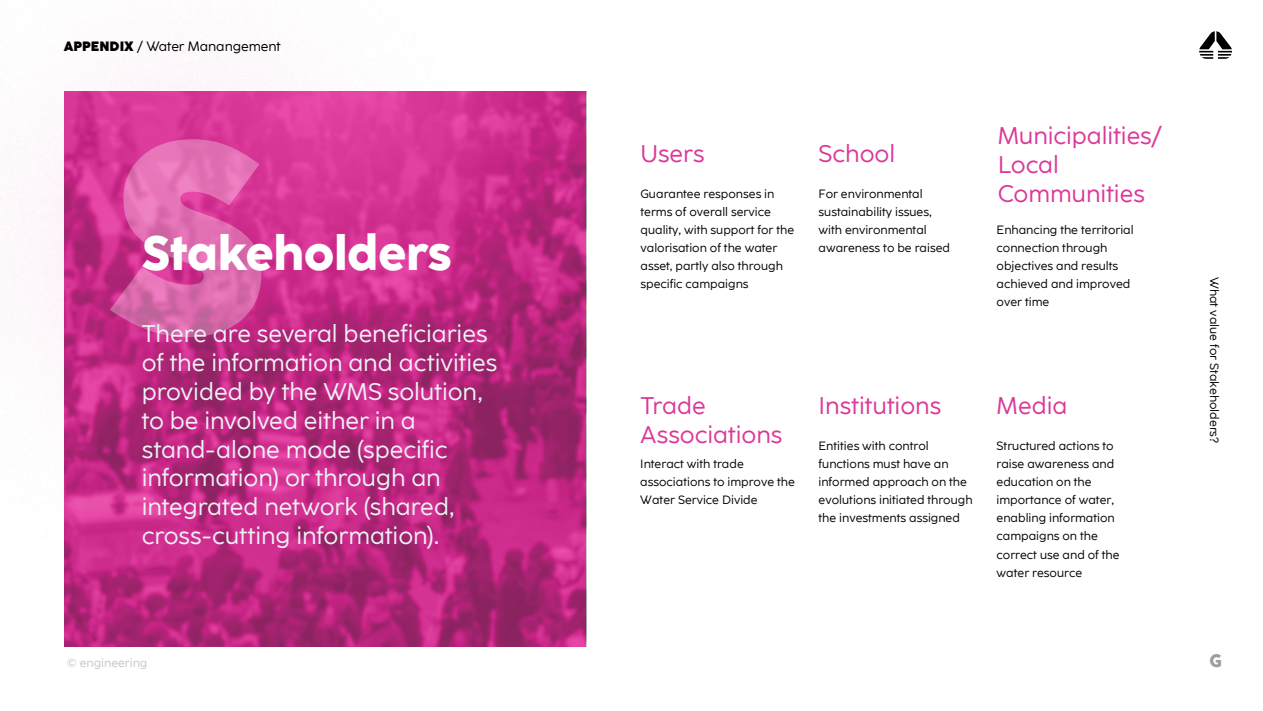
<style>
.page{position:relative;width:1263px;height:711px;background:#fff}
.page>*{position:absolute;margin:0;border:0;box-sizing:border-box;transform-origin:0 0}
.t1{font:800 270px "Coco Eng";color:#fff}
.t2{font:800 48px "Coco Eng";letter-spacing:-.005em;color:#fff}
.t3{font:24px/28.8px "Coco Eng";color:#eef1f5}
.t4{font:24px/28.8px "Coco Eng";color:#db3999}
.t5{font:800 18px "Coco Eng";color:#9d9d9c}
.t6{font:13.5px "Coco Eng";color:#000}
.t7{font:12px/18px "Coco Eng";color:#000}
.t8{font:12px "Coco Eng";color:#c6c6c6}
.s1{font-weight:800}
</style>
<div class="page">
<img style="left:65px;top:91px;width:521px;height:555px">
<div style="left:0;top:0;width:500px;height:576px;background:#db3999;opacity:.75"></div>
<svg style="left:1199px;top:31px;width:33px;height:28px"></svg>
<p class="t6" style="left:64px;top:38px;width:218px"><span class="s1">APPENDIX</span> / Water Manangement</p>
<h1 class="t1" style="left:107px;top:37px;width:165px">S</h1>
<h2 class="t2" style="left:142px;top:219px;width:311px">Stakeholders</h2>
<p class="t3" style="left:142px;top:318px;width:357px">There are several beneficiaries of the information and activities provided by the WMS solution, to be involved either in a stand-alone mode (specific information) or through an integrated network (shared, cross-cutting information).</p>
<p class="t8" style="left:67px;top:654px;width:82px">© engineering</p>
<h3 class="t4" style="left:640px;top:138px;width:65px">Users</h3>
<p class="t7" style="left:640px;top:184px;width:155px">Guarantee responses in terms of overall service quality, with support for the valorisation of the water asset, partly also through specific campaigns</p>
<h3 class="t4" style="left:818px;top:138px;width:78px">School</h3>
<p class="t7" style="left:818px;top:184px;width:133px">For environmental sustainability issues, with environmental awareness to be raised</p>
<h3 class="t4" style="left:998px;top:120px;width:166px">Municipalities/<br>Local<br>Communities</h3>
<p class="t7" style="left:996px;top:220px;width:139px">Enhancing the territorial connection through objectives and results achieved and improved over time</p>
<h3 class="t4" style="left:640px;top:390px;width:143px">Trade<br>Associations</h3>
<p class="t7" style="left:640px;top:454px;width:156px">Interact with trade associations to improve the<br>Water Service Divide</p>
<h3 class="t4" style="left:818px;top:390px;width:124px">Institutions</h3>
<p class="t7" style="left:818px;top:436px;width:156px">Entities with control functions must have an informed approach on the evolutions initiated through the investments assigned</p>
<h3 class="t4" style="left:996px;top:390px;width:72px">Media</h3>
<p class="t7" style="left:996px;top:436px;width:125px">Structured actions to raise awareness and education on the importance of water, enabling information campaigns on the correct use and of the water resource</p>
<p class="t7" style="left:1224px;top:277px;width:167px;rotate:90deg">What value for Stakeholders?</p>
<h3 class="t5" style="left:1209px;top:647px;width:14px">G</h3>
</div>
